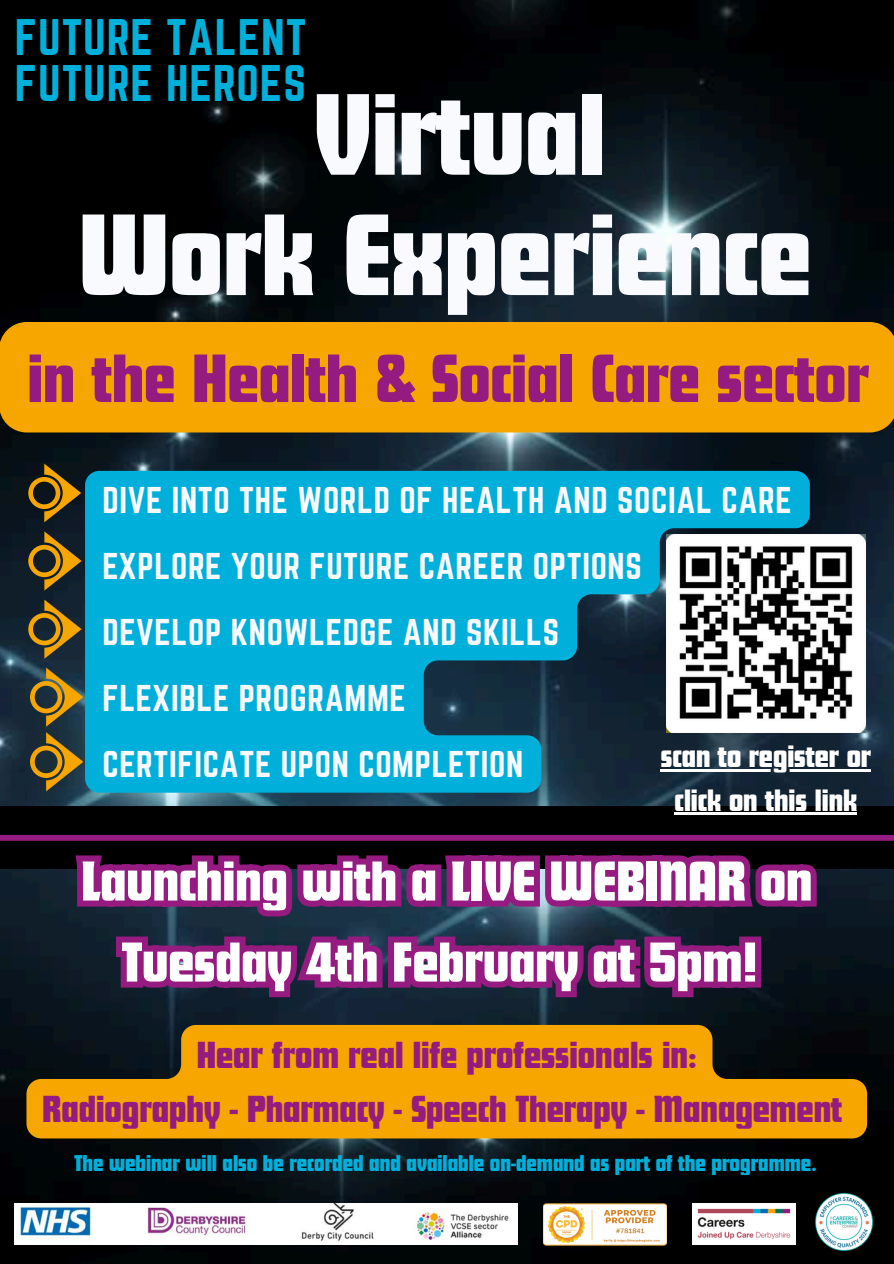
<style>
.page{position:relative;width:894px;height:1264px;background:#fff}
.page>*{position:absolute;margin:0;border:0;box-sizing:border-box;transform-origin:0 0}
.t1{font:120.75px/120.3px "Futura Com Display";color:#f9fafd;text-align:center}
.t2{font:71.1px "Futura Com Display";color:#951b80}
.t3{font:58.5px/81px "Futura Com Display";color:#fff;text-align:center}
.t4{font:45px/46.3px "Norwester";letter-spacing:.02em;color:#00afda}
.t5{font:39px/54px "Futura Com Display";color:#951b80;text-align:center}
.t6{font:32.55px "Norwester";letter-spacing:.02em;color:#f9fafd}
.t7{font:31.95px/43.8px "Futura Com Display";color:#fff;text-align:center}
.t8{font:23.7px "Futura Com Display";color:#00afda}
</style>
<div class="page">
<img style="left:0;top:0;width:893px;height:1263px">
<img style="left:692px;top:1203px;width:103px;height:41px">
<img style="left:15px;top:1203px;width:503px;height:41px">
<img style="left:543px;top:1203px;width:123px;height:42px">
<img style="left:814px;top:1192px;width:58px;height:59px">
<svg style="left:28px;top:463px;width:53px;height:59px;background:#524114"></svg>
<svg style="left:28px;top:531px;width:53px;height:59px;background:#56471c"></svg>
<svg style="left:28px;top:599px;width:53px;height:59px;background:#5a4c23"></svg>
<svg style="left:30px;top:667px;width:53px;height:59px;background:#605932"></svg>
<svg style="left:30px;top:732px;width:53px;height:59px;background:#5f552b"></svg>
<img style="left:809px;top:534px;width:56px;height:198px">
<div style="left:0;top:806px;width:893px;height:62px;background:#000"></div>
<div style="left:0;top:322px;width:893px;height:110px;background:#f7a600"></div>
<svg style="left:85px;top:471px;width:724px;height:321px;background:#1795b6"></svg>
<hr style="left:660px;top:769px;width:210px;height:2px;background:#fff">
<hr style="left:674px;top:812px;width:183px;height:3px;background:#fff">
<svg style="left:68px;top:831px;width:758px;height:128px;background:#481042"></svg>
<svg style="left:110px;top:880px;width:656px;height:126px;background:#5d2362"></svg>
<svg style="left:26px;top:1024px;width:840px;height:114px;background:#ca8903"></svg>
<h2 class="t4" style="left:15px;top:14px;width:293px">FUTURE TALENT<br>FUTURE HEROES</h2>
<h6 class="t1" style="left:79px;top:71px;width:733px">Virtual<br>Work Experience</h6>
<h6 class="t2" style="left:28px;top:336px;width:842px">in the Health &amp; Social Care sector</h6>
<h6 class="t6" style="left:102px;top:480px;width:690px">DIVE INTO THE WORLD OF HEALTH AND SOCIAL CARE</h6>
<h6 class="t6" style="left:102px;top:546px;width:540px">EXPLORE YOUR FUTURE CAREER OPTIONS</h6>
<h6 class="t6" style="left:102px;top:612px;width:458px">DEVELOP KNOWLEDGE AND SKILLS</h6>
<p class="t6" style="left:102px;top:678px;width:305px">FLEXIBLE PROGRAMME</p>
<p class="t6" style="left:102px;top:744px;width:422px">CERTIFICATE UPON COMPLETION</p>
<p class="t7" style="left:660px;top:733px;width:212px">scan to register or click on this link</p>
<p class="t3" style="left:81px;top:839px;width:732px">Launching with a LIVE WEBINAR on<br>Tuesday 4th February at 5pm!</p>
<p class="t5" style="left:42px;top:1026px;width:801px">Hear from real life professionals in:<br>Radiography - Pharmacy - Speech Therapy - Management</p>
<p class="t8" style="left:74px;top:1148px;width:743px">The webinar will also be recorded and available on-demand as part of the programme.</p>
</div>
